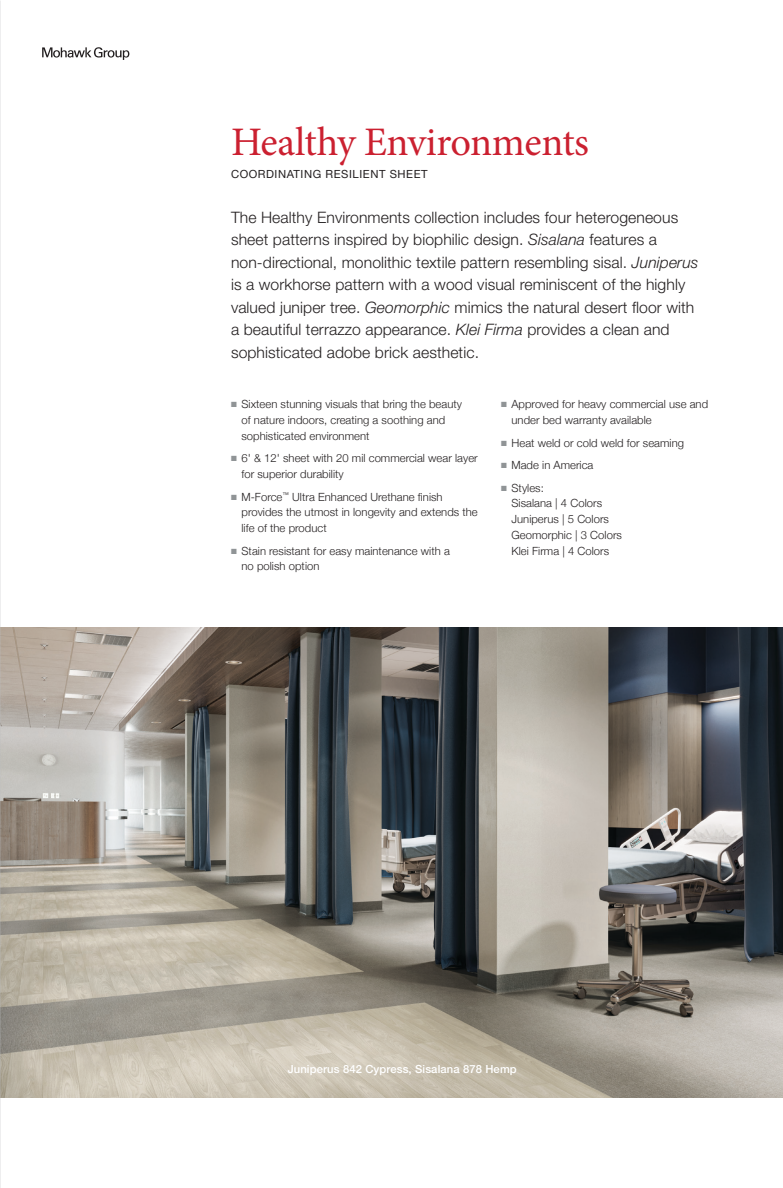
<style>
.page{position:relative;width:783px;height:1188px;background:#fff}
.page>*{position:absolute;margin:0;border:0;box-sizing:border-box;transform-origin:0 0}
.Headline{font:40.5px "Minion Pro";letter-spacing:-.01em;color:#cb2030}
.Intro_Paragraph{font:300 15.75px/22.5px "Helvetica Neue LT Std";letter-spacing:.005em;color:#231f20}
.t1{font:300 11.25px/15.8px "Helvetica Neue";letter-spacing:.005em;color:#231f20}
.Description_Text_-_C{font:500 11.25px "Helvetica Neue LT Std";letter-spacing:.01em;color:#fff}
.Headline-2{font:11.25px "Helvetica Neue LT Std";letter-spacing:.05em;color:#231f20}
.s1{font-style:italic}
.s2{color:#909496}
</style>
<div class="page">
<svg style="left:42px;top:47px;width:87px;height:13px"></svg>
<img style="left:1px;top:627px;width:782px;height:470px">
<img style="left:0;top:0;width:1px;height:1188px">
<p class="Headline" style="left:231px;top:115px;width:360px">Healthy Environments</p>
<p class="Headline-2" style="left:231px;top:167px;width:198px">COORDINATING RESILIENT SHEET</p>
<p class="Intro_Paragraph" style="left:231px;top:206px;width:469px">The Healthy Environments collection includes four heterogeneous sheet patterns inspired by biophilic design. <span class="s1">Sisalana</span> features a non-directional, monolithic textile pattern resembling sisal. <span class="s1">Juniperus </span>is a workhorse pattern with a wood visual reminiscent of the highly valued juniper tree. <span class="s1">Geomorphic</span> mimics the natural desert floor with a beautiful terrazzo appearance. <span class="s1">Klei Firma</span> provides a clean and sophisticated adobe brick aesthetic.</p>
<p class="t1" style="left:242px;top:396px;width:222px;text-indent:-10px"><span class="s2">■</span> Sixteen stunning visuals that bring the beauty of nature indoors, creating a soothing and sophisticated environment</p>
<p class="t1" style="left:242px;top:450px;width:238px;text-indent:-10px"><span class="s2">■</span> 6' &amp; 12' sheet with 20 mil commercial wear layer for superior durability</p>
<p class="t1" style="left:242px;top:488px;width:238px;text-indent:-10px"><span class="s2">■</span> M-Force<sup>™</sup> Ultra Enhanced Urethane finish provides the utmost in longevity and extends the life of the product</p>
<p class="t1" style="left:242px;top:542px;width:210px;text-indent:-10px"><span class="s2">■</span> Stain resistant for easy maintenance with a no polish option</p>
<p class="t1" style="left:512px;top:396px;width:198px;text-indent:-10px"><span class="s2">■</span> Approved for heavy commercial use and under bed warranty available</p>
<p class="t1" style="left:501px;top:434px;width:185px"><span class="s2">■</span> Heat weld or cold weld for seaming</p>
<p class="t1" style="left:501px;top:456px;width:94px"><span class="s2">■</span> Made in America</p>
<p class="t1" style="left:512px;top:479px;width:112px;text-indent:-10px"><span class="s2">■</span> Styles:<br>Sisalana | 4 Colors<br>Juniperus | 5 Colors<br>Geomorphic | 3 Colors<br>Klei Firma | 4 Colors</p>
<p class="Description_Text_-_C" style="left:288px;top:1062px;width:231px">Juniperus 842 Cypress, Sisalana 878 Hemp</p>
</div>
